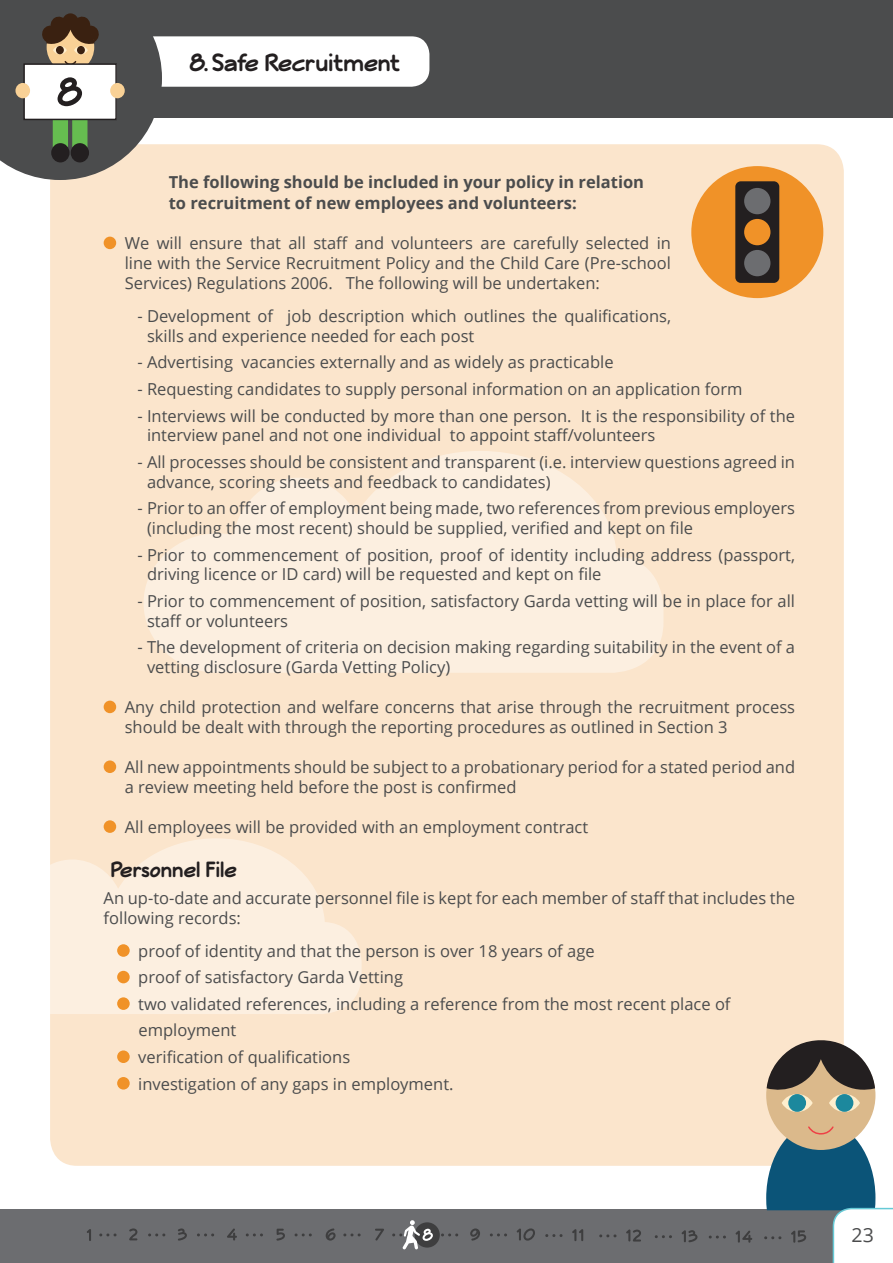
<style>
.page{position:relative;width:893px;height:1263px;background:#fff}
.page>*{position:absolute;margin:0;border:0;box-sizing:border-box;transform-origin:0 0}
.t1{font:700 27px "Veggieburger";color:#231f20}
.t2{font:700 24px "Veggieburger";color:#231f20}
.t3{font:19.5px "Open Sans";color:#4b4c4d}
.t4{font:16.5px/19.8px "Open Sans";color:#4b4c4d}
.t5{font:700 16.5px/21.6px "Open Sans";color:#4b4c4d}
</style>
<div class="page">
<div style="left:0;top:1209px;width:893px;height:54px;background:#6c6d70"></div>
<svg style="left:656px;top:1235px;width:16px;height:3px"></svg>
<svg style="left:710px;top:1235px;width:16px;height:3px"></svg>
<svg style="left:227px;top:1228px;width:10px;height:12px"></svg>
<svg style="left:87px;top:1229px;width:4px;height:12px"></svg>
<svg style="left:129px;top:1228px;width:8px;height:12px"></svg>
<svg style="left:178px;top:1228px;width:9px;height:12px"></svg>
<svg style="left:276px;top:1229px;width:9px;height:11px"></svg>
<svg style="left:326px;top:1228px;width:10px;height:12px"></svg>
<svg style="left:375px;top:1229px;width:9px;height:11px"></svg>
<svg style="left:470px;top:1228px;width:10px;height:12px"></svg>
<svg style="left:517px;top:1228px;width:18px;height:12px"></svg>
<svg style="left:101px;top:1233px;width:16px;height:3px"></svg>
<svg style="left:150px;top:1233px;width:16px;height:3px"></svg>
<svg style="left:198px;top:1233px;width:16px;height:3px"></svg>
<svg style="left:247px;top:1233px;width:16px;height:3px"></svg>
<svg style="left:296px;top:1233px;width:16px;height:3px"></svg>
<svg style="left:345px;top:1233px;width:16px;height:3px"></svg>
<svg style="left:442px;top:1233px;width:16px;height:3px"></svg>
<svg style="left:491px;top:1233px;width:16px;height:3px"></svg>
<svg style="left:547px;top:1234px;width:16px;height:3px"></svg>
<svg style="left:572px;top:1229px;width:11px;height:12px"></svg>
<svg style="left:601px;top:1234px;width:16px;height:3px"></svg>
<svg style="left:626px;top:1229px;width:15px;height:12px"></svg>
<svg style="left:682px;top:1230px;width:15px;height:12px"></svg>
<svg style="left:736px;top:1230px;width:16px;height:13px"></svg>
<div style="left:50px;top:144px;width:794px;height:1022px;background:#fbe5cc;border-radius:27px"></div>
<div style="left:691px;top:166px;width:132px;height:132px;background:#f09228;border-radius:50%"></div>
<div style="left:735px;top:181px;width:44px;height:102px;background:#231f20;border-radius:5px"></div>
<div style="left:744px;top:188px;width:26px;height:26px;background:#6c6d70;border-radius:50%"></div>
<div style="left:744px;top:219px;width:26px;height:26px;background:#f09228;border-radius:50%"></div>
<div style="left:744px;top:250px;width:26px;height:26px;background:#6c6d70;border-radius:50%"></div>
<div style="left:766px;top:1041px;width:109px;height:109px;background:#dbb98b;border-radius:50%"></div>
<svg style="left:767px;top:1040px;width:108px;height:72px"></svg>
<div style="left:836px;top:1094px;width:17px;height:18px;background:#1c889d;border-radius:50%"></div>
<svg style="left:144px;top:451px;width:519px;height:222px;fill:#fcefe0"></svg>
<svg style="left:50px;top:838px;width:312px;height:176px;fill:#fcefe0"></svg>
<div style="left:104px;top:237px;width:12px;height:12px;background:#f09228;border-radius:50%"></div>
<div style="left:104px;top:701px;width:12px;height:12px;background:#f09228;border-radius:50%"></div>
<div style="left:104px;top:760px;width:12px;height:13px;background:#f09228;border-radius:50%"></div>
<div style="left:104px;top:820px;width:12px;height:13px;background:#f09228;border-radius:50%"></div>
<div style="left:117px;top:944px;width:13px;height:13px;background:#f09228;border-radius:50%"></div>
<div style="left:117px;top:971px;width:13px;height:12px;background:#f09228;border-radius:50%"></div>
<div style="left:117px;top:997px;width:13px;height:13px;background:#f09228;border-radius:50%"></div>
<div style="left:117px;top:1050px;width:13px;height:13px;background:#f09228;border-radius:50%"></div>
<div style="left:117px;top:1077px;width:13px;height:12px;background:#f09228;border-radius:50%"></div>
<div style="left:0;top:0;width:893px;height:117px;background:#4b4c4d"></div>
<svg style="left:0;top:13px;width:429px;height:167px"></svg>
<div style="left:415px;top:1222px;width:25px;height:25px;background:#3e3e3f;border-radius:50%"></div>
<svg style="left:394px;top:1220px;width:40px;height:29px"></svg>
<svg style="left:766px;top:1121px;width:127px;height:142px"></svg>
<h1 class="t1" style="left:189px;top:48px;width:212px">8. Safe Recruitment</h1>
<p class="t5" style="left:169px;top:170px;width:477px">The following should be included in your policy in relation to recruitment of new employees and volunteers:</p>
<p class="t4" style="left:125px;top:233px;width:548px;text-align:justify">We will ensure that all staff and volunteers are carefully selected in line with the Service Recruitment Policy and the Child Care (Pre-school Services) Regulations 2006. The following will be undertaken:</p>
<p class="t4" style="left:147px;top:306px;width:526px;text-indent:-10px">- Development of job description which outlines the qualifications, skills and experience needed for each post</p>
<p class="t4" style="left:137px;top:352px;width:478px">- Advertising vacancies externally and as widely as practicable</p>
<p class="t4" style="left:137px;top:379px;width:606px">- Requesting candidates to supply personal information on an application form</p>
<p class="t4" style="left:147px;top:405px;width:650px;text-indent:-10px">- Interviews will be conducted by more than one person. It is the responsibility of the interview panel and not one individual to appoint staff/volunteers</p>
<p class="t4" style="left:147px;top:452px;width:650px;text-indent:-10px">- All processes should be consistent and transparent (i.e. interview questions agreed in advance, scoring sheets and feedback to candidates)</p>
<p class="t4" style="left:147px;top:498px;width:650px;text-indent:-10px">- Prior to an offer of employment being made, two references from previous employers (including the most recent) should be supplied, verified and kept on file</p>
<p class="t4" style="left:147px;top:544px;width:650px;text-indent:-10px">- Prior to commencement of position, proof of identity including address (passport, driving licence or ID card) will be requested and kept on file</p>
<p class="t4" style="left:147px;top:591px;width:650px;text-indent:-10px">- Prior to commencement of position, satisfactory Garda vetting will be in place for all staff or volunteers</p>
<p class="t4" style="left:147px;top:637px;width:650px;text-indent:-10px">- The development of criteria on decision making regarding suitability in the event of a vetting disclosure (Garda Vetting Policy)</p>
<p class="t4" style="left:125px;top:697px;width:672px">Any child protection and welfare concerns that arise through the recruitment process should be dealt with through the reporting procedures as outlined in Section 3</p>
<p class="t4" style="left:125px;top:757px;width:672px">All new appointments should be subject to a probationary period for a stated period and a review meeting held before the post is confirmed</p>
<p class="t4" style="left:125px;top:816px;width:465px">All employees will be provided with an employment contract</p>
<h2 class="t2" style="left:110px;top:857px;width:128px">Personnel File</h2>
<p class="t4" style="left:104px;top:887px;width:693px">An up-to-date and accurate personnel file is kept for each member of staff that includes the following records:</p>
<p class="t4" style="left:138px;top:937px;width:594px;line-height:26.5px">proof of identity and that the person is over 18 years of age<br>proof of satisfactory Garda Vetting<br>two validated references, including a reference from the most recent place of employment<br>verification of qualifications<br>investigation of any gaps in employment.</p>
<p class="t3" style="left:852px;top:1222px;width:24px">23</p>
</div>
